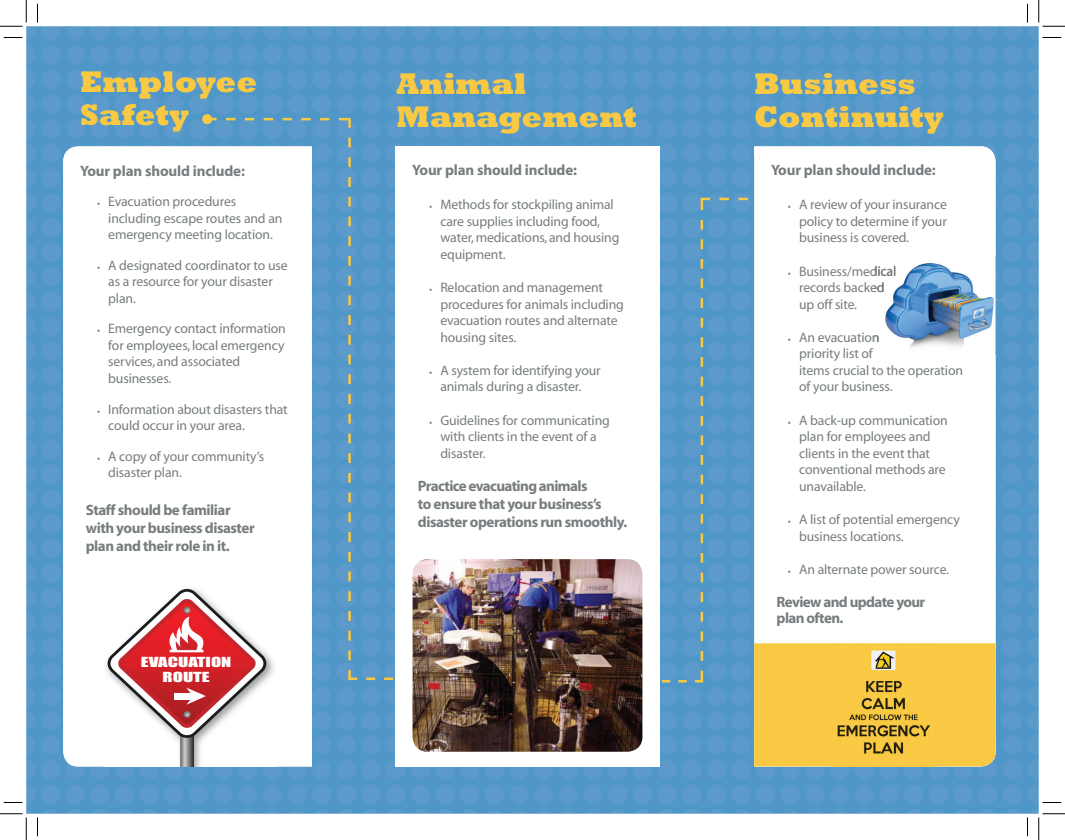
<style>
.page{position:relative;width:1065px;height:840px;background:#fff}
.page>*{position:absolute;margin:0;border:0;box-sizing:border-box;transform-origin:0 0}
.t1{font:800 30px "Astute Black S Si";color:#fac943}
.t2{font:700 15px/18px "Myriad";letter-spacing:-.03em;color:#777d7f}
.t3{font:700 15px "Myriad";letter-spacing:-.01em;color:#777d7f}
.t4{font:13.75px/16.5px "Myriad";letter-spacing:-.01em;color:#777d7f}
.t5{font:12.75px "Impact";color:#fff;scale:1.47 1}
.s1{font-family:"Helvetica Neue";font-weight:100;font-size:6.25px}
</style>
<div class="page">
<div style="left:26px;top:727px;width:1013px;height:87px;background:#5498c8"></div>
<div style="left:26px;top:26px;width:43px;height:701px;background:#5598c9"></div>
<div style="left:69px;top:26px;width:970px;height:131px;background:#5598c9"></div>
<img style="left:393px;top:157px;width:361px;height:570px">
<div style="left:996px;top:157px;width:43px;height:570px;background:#5398c8"></div>
<div style="left:202px;top:114px;width:10px;height:10px;background:#fac943;border-radius:50%"></div>
<svg style="left:662px;top:198px;width:86px;height:485px;background:#5899c6"></svg>
<svg style="left:754px;top:146px;width:242px;height:497px"></svg>
<img style="left:875px;top:256px;width:128px;height:97px">
<img style="left:875px;top:266px;width:21px;height:10px">
<svg style="left:875px;top:282px;width:10px;height:10px"></svg>
<svg style="left:875px;top:332px;width:5px;height:10px"></svg>
<div style="left:395px;top:146px;width:265px;height:621px;background:#fff"></div>
<svg style="left:63px;top:146px;width:249px;height:620px"></svg>
<div style="left:754px;top:643px;width:242px;height:123px;background:#fac943"></div>
<img style="left:832px;top:648px;width:103px;height:119px">
<img style="left:413px;top:559px;width:229px;height:193px">
<img style="left:104px;top:586px;width:172px;height:181px">
<svg style="left:181px;top:739px;width:12px;height:28px"></svg>
<svg style="left:108px;top:118px;width:285px;height:621px"></svg>
<svg style="left:4px;top:37px;width:18px;height:1px"></svg>
<svg style="left:1043px;top:37px;width:18px;height:1px"></svg>
<svg style="left:4px;top:802px;width:18px;height:1px"></svg>
<svg style="left:1043px;top:802px;width:18px;height:1px"></svg>
<svg style="left:37px;top:4px;width:1px;height:18px"></svg>
<svg style="left:37px;top:818px;width:1px;height:18px"></svg>
<svg style="left:1027px;top:4px;width:1px;height:18px"></svg>
<svg style="left:1027px;top:818px;width:1px;height:18px"></svg>
<svg style="left:0;top:0;width:27px;height:27px"></svg>
<svg style="left:0;top:814px;width:27px;height:26px"></svg>
<svg style="left:1039px;top:0;width:26px;height:27px"></svg>
<svg style="left:1039px;top:814px;width:26px;height:26px"></svg>
<p class="t1" style="left:80px;top:63px;width:179px">Employee</p>
<p class="t1" style="left:80px;top:96px;width:111px">Safety</p>
<p class="t3" style="left:80px;top:163px;width:166px">Your plan should include:</p>
<p class="t4" style="left:108px;top:194px;width:176px;text-indent:-11px"><span class="s1">•</span> Evacuation procedures including escape routes and an emergency meeting location.</p>
<p class="t4" style="left:108px;top:258px;width:181px;text-indent:-11px"><span class="s1">•</span> A designated coordinator to use as a resource for your disaster plan.</p>
<p class="t4" style="left:108px;top:321px;width:179px;text-indent:-11px"><span class="s1">•</span> Emergency contact information for employees, local emergency services, and associated businesses.</p>
<p class="t4" style="left:108px;top:401px;width:181px;text-indent:-11px"><span class="s1">•</span> Information about disasters that could occur in your area.</p>
<p class="t4" style="left:108px;top:448px;width:157px;text-indent:-11px"><span class="s1">•</span> A copy of your community’s disaster plan.</p>
<p class="t2" style="left:86px;top:502px;width:171px">Staff should be familiar with your business disaster plan and their role in it.</p>
<p class="t5" style="left:141px;top:652px;width:63px">EVACUATION</p>
<p class="t5" style="left:163px;top:668px;width:34px">ROUTE</p>
<p class="t1" style="left:397px;top:64px;width:131px">Animal</p>
<p class="t1" style="left:397px;top:97px;width:242px">Management</p>
<p class="t3" style="left:412px;top:162px;width:166px">Your plan should include:</p>
<p class="t4" style="left:440px;top:197px;width:181px;text-indent:-11px"><span class="s1">•</span> Methods for stockpiling animal care supplies including food, water, medications, and housing equipment.</p>
<p class="t4" style="left:440px;top:280px;width:185px;text-indent:-11px"><span class="s1">•</span> Relocation and management procedures for animals including evacuation routes and alternate housing sites.</p>
<p class="t4" style="left:429px;top:363px;width:173px;text-align:center"><span class="s1">•</span> A system for identifying your animals during a disaster.</p>
<p class="t4" style="left:440px;top:413px;width:171px;text-indent:-11px"><span class="s1">•</span> Guidelines for communicating with clients in the event of a disaster.</p>
<p class="t2" style="left:418px;top:477px;width:211px">Practice evacuating animals<br>to ensure that your business’s disaster operations run smoothly.</p>
<p class="t1" style="left:754px;top:64px;width:163px">Business</p>
<p class="t1" style="left:754px;top:97px;width:191px">Continuity</p>
<p class="t3" style="left:771px;top:162px;width:166px">Your plan should include:</p>
<p class="t4" style="left:799px;top:197px;width:149px;text-align:justify;text-indent:-11px"><span class="s1">•</span> A review of your insurance policy to determine if your business is covered.</p>
<p class="t4" style="left:799px;top:263px;width:99px;text-indent:-11px"><span class="s1">•</span> Business/medical records backed up off site.</p>
<p class="t4" style="left:788px;top:330px;width:93px;text-align:center"><span class="s1">•</span> An evacuation priority list of</p>
<p class="t4" style="left:799px;top:363px;width:165px">items crucial to the operation of your business.</p>
<p class="t4" style="left:799px;top:413px;width:150px;text-indent:-11px"><span class="s1">•</span> A back-up communication plan for employees and clients in the event that conventional methods are unavailable.</p>
<p class="t4" style="left:799px;top:512px;width:162px;text-indent:-11px"><span class="s1">•</span> A list of potential emergency business locations.</p>
<p class="t4" style="left:788px;top:562px;width:163px"><span class="s1">•</span> An alternate power source.</p>
<p class="t2" style="left:777px;top:595px;width:150px;line-height:16.2px">Review and update your plan often.</p>
</div>
